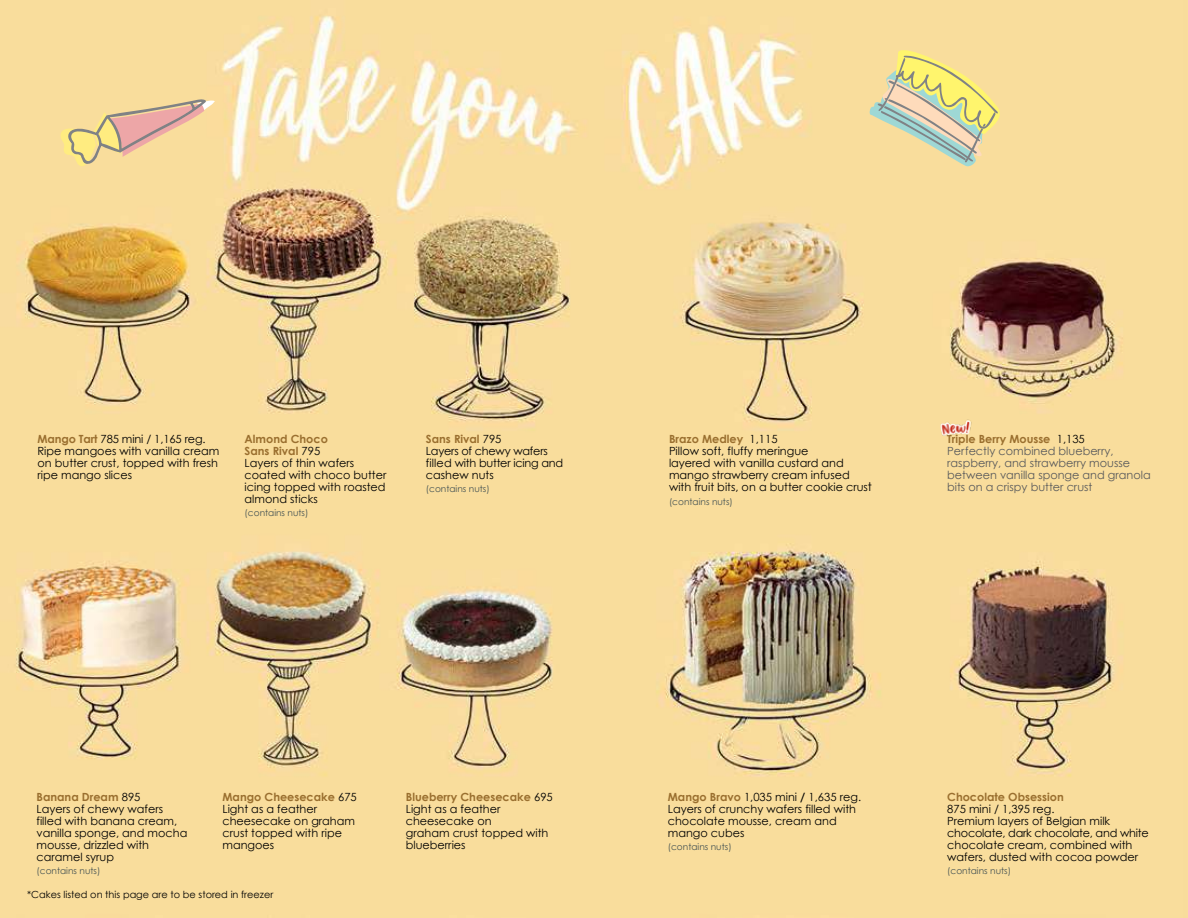
<style>
.page{position:relative;width:1188px;height:918px;background:#fff}
.page>*{position:absolute;margin:0;border:0;box-sizing:border-box;transform-origin:0 0}
.t1{font:11.25px/12px "Century Gothic";color:#000}
.t2{font:11.25px/12px "Century Gothic";color:#58595b}
.t3{font:11.25px/12px "Century Gothic";letter-spacing:-.02em;color:#000}
.t4{font:700 11.25px "Century Gothic";color:#9a6f2f}
.t5{font:9.75px "Century Gothic";color:#000}
.t6{font:9px "Century Gothic";color:#455354}
.s1{font-weight:700;color:#9a6f2f}
.s2{font-size:12px}
.s3{color:#000}
.s4{font-weight:700}
</style>
<div class="page">
<img style="left:0;top:0;width:1188px;height:918px">
<svg style="left:869px;top:50px;width:139px;height:117px"></svg>
<svg style="left:59px;top:98px;width:157px;height:71px"></svg>
<img style="left:927px;top:409px;width:51px;height:44px">
<p class="t1" style="left:37px;top:432px;width:183px"><span class="s1">Mango Tart</span> 785 mini / 1,165 reg.<br>Ripe mangoes with vanilla cream on butter crust, topped with fresh ripe mango slices</p>
<p class="t1" style="left:245px;top:432px;width:143px"><span class="s1">Almond Choco<br>Sans Rival</span> 795<br>Layers of thin wafers coated with choco butter icing topped with roasted almond sticks</p>
<p class="t6" style="left:245px;top:507px;width:65px">(contains nuts)</p>
<p class="t3" style="left:426px;top:432px;width:139px"><span class="s1">Sans Rival</span> 795<br>Layers of chewy wafers filled with butter icing and cashew nuts</p>
<p class="t6" style="left:426px;top:483px;width:65px">(contains nuts)</p>
<p class="t1" style="left:669px;top:433px;width:205px"><span class="s1">Brazo Medley</span> 1,115<br>Pillow soft, fluffy meringue<br>layered with vanilla custard and mango strawberry cream infused with fruit bits, on a butter cookie crus<span class="s2">t</span></p>
<p class="t6" style="left:669px;top:496px;width:65px">(contains nuts)</p>
<p class="t2" style="left:947px;top:433px;width:205px"><span class="s1">Triple Berry Mousse</span> <span class="s3">1,135<br></span>Perfectly combined blueberry, raspberry, and strawberry mousse between vanilla sponge and granola bits on a crispy butter crust</p>
<p class="t1" style="left:37px;top:791px;width:152px"><span class="s1">Banana Dream</span> 895<br>Layers of chewy wafers filled with banana cream, vanilla sponge, and mocha mousse, drizzled with caramel syrup</p>
<p class="t6" style="left:37px;top:866px;width:65px">(contains nuts)</p>
<p class="t1" style="left:223px;top:791px;width:136px"><span class="s1">Mango Cheesecake</span> 675<br>Light as a feather cheesecake on graham crust topped with ripe mangoes</p>
<p class="t5" style="left:27px;top:889px;width:248px">*Cakes listed on this page are to be stored in freezer</p>
<p class="t1" style="left:406px;top:791px;width:148px"><span class="s1">Blueberry Cheesecake</span> 695<br>Light as a feather cheesecake on<br>graham crust topped with blueberries</p>
<p class="t1" style="left:668px;top:791px;width:195px"><span class="s1">Mango Bravo</span> 1,035 mini <span class="s4">/</span> 1,635 reg.<br>Layers of crunchy wafers filled with chocolate mousse, cream and mango cubes</p>
<p class="t6" style="left:668px;top:842px;width:65px">(contains nuts)</p>
<p class="t4" style="left:947px;top:790px;width:118px">Chocolate Obsession</p>
<p class="t1" style="left:947px;top:803px;width:203px">875 mini / 1,395 reg.<br>Premium layers of Belgian milk chocolate, dark chocolate, and white chocolate cream, combined with wafers, dusted with cocoa powder</p>
<p class="t6" style="left:947px;top:866px;width:65px">(contains nuts)</p>
</div>
